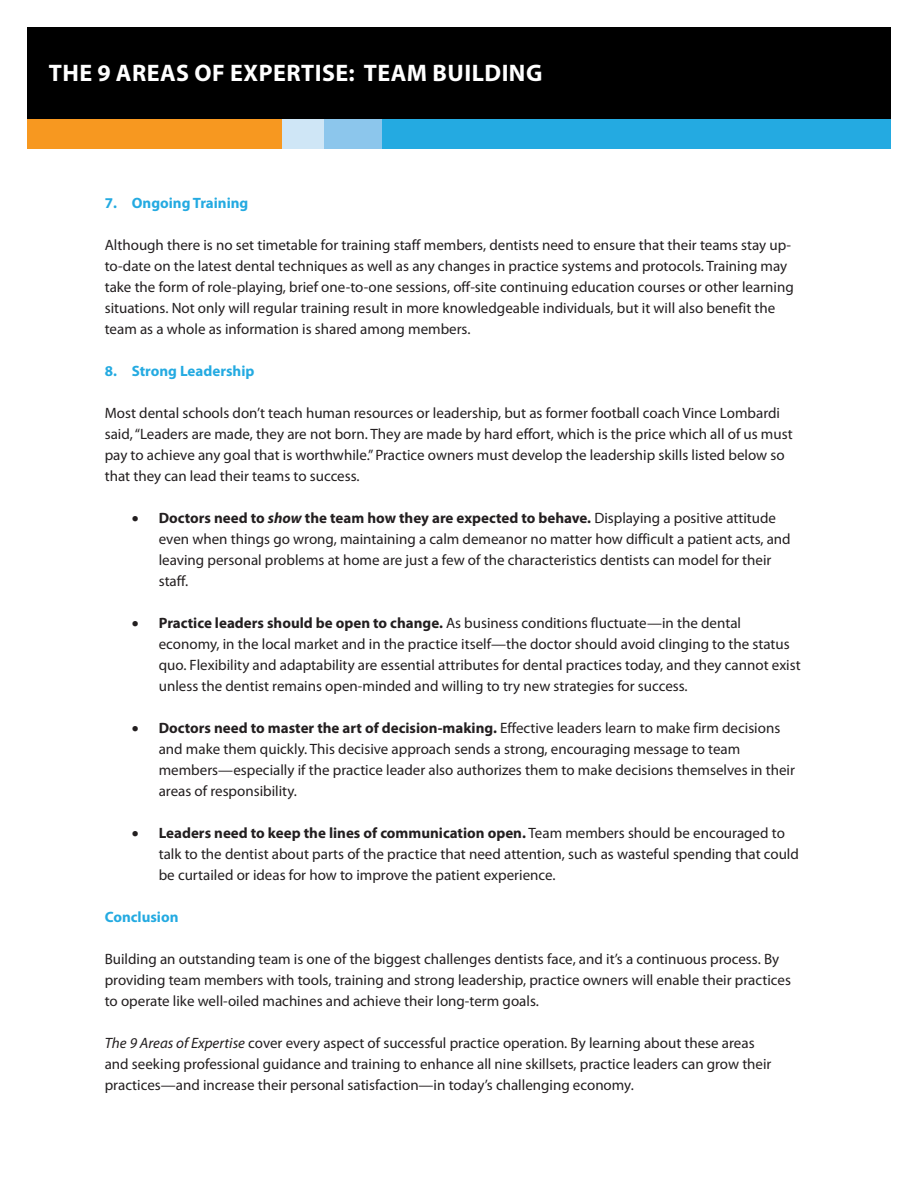
<style>
.page{position:relative;width:918px;height:1188px;background:#fff}
.page>*{position:absolute;margin:0;border:0;box-sizing:border-box;transform-origin:0 0}
.t1{font:700 24px "Myriad Pro";letter-spacing:.02em;color:#fff}
.t2{font:15px/21px "Myriad Pro";color:#231f20}
.t3{font:700 15px "Myriad Pro";color:#24aae1}
.s1{font-weight:700}
.s2{font-weight:700;font-style:italic}
.s3{font-style:italic}
</style>
<div class="page">
<div style="left:380px;top:118px;width:511px;height:30px;background:#24aae1"></div>
<div style="left:323px;top:118px;width:59px;height:30px;background:#8cc6ec"></div>
<div style="left:27px;top:118px;width:258px;height:30px;background:#f79820"></div>
<div style="left:283px;top:118px;width:41px;height:30px;background:#cfe6f6"></div>
<div style="left:27px;top:27px;width:864px;height:91px;background:#000"></div>
<p class="t1" style="left:49px;top:59px;width:495px">THE 9 AREAS OF EXPERTISE: TEAM BUILDING</p>
<p class="t3" style="left:105px;top:194px;width:145px">7. Ongoing Training</p>
<p class="t2" style="left:105px;top:235px;width:691px">Although there is no set timetable for training staff members, dentists need to ensure that their teams stay up&shy;to-date on the latest dental techniques as well as any changes in practice systems and protocols. Training may take the form of role-playing, brief one-to-one sessions, off-site continuing education courses or other learning situations. Not only will regular training result in more knowledgeable individuals, but it will also benefit the team as a whole as information is shared among members.</p>
<p class="t3" style="left:105px;top:362px;width:151px">8. Strong Leadership</p>
<p class="t2" style="left:105px;top:403px;width:689px">Most dental schools don’t teach human resources or leadership, but as former football coach Vince Lombardi said, “Leaders are made, they are not born. They are made by hard effort, which is the price which all of us must pay to achieve any goal that is worthwhile.” Practice owners must develop the leadership skills listed below so that they can lead their teams to success.</p>
<p class="t2" style="left:159px;top:508px;width:634px;text-indent:-27px">• <span class="s1">Doctors need to</span> <span class="s2">show</span> <span class="s1">the team how they are expected to behave.</span> Displaying a positive attitude even when things go wrong, maintaining a calm demeanor no matter how difficult a patient acts, and leaving personal problems at home are just a few of the characteristics dentists can model for their staff.</p>
<p class="t2" style="left:159px;top:613px;width:643px;text-indent:-27px">• <span class="s1">Practice leaders should be open to change.</span> As business conditions fluctuate—in the dental economy, in the local market and in the practice itself—the doctor should avoid clinging to the status quo. Flexibility and adaptability are essential attributes for dental practices today, and they cannot exist unless the dentist remains open-minded and willing to try new strategies for success.</p>
<p class="t2" style="left:159px;top:718px;width:638px;text-indent:-27px">• <span class="s1">Doctors need to master the art of decision-making.</span> Effective leaders learn to make firm decisions and make them quickly. This decisive approach sends a strong, encouraging message to team members—especially if the practice leader also authorizes them to make decisions themselves in their areas of responsibility.</p>
<p class="t2" style="left:159px;top:823px;width:642px;text-indent:-27px">• <span class="s1">Leaders need to keep the lines of communication open.</span> Team members should be encouraged to talk to the dentist about parts of the practice that need attention, such as wasteful spending that could be curtailed or ideas for how to improve the patient experience.</p>
<p class="t3" style="left:105px;top:908px;width:75px">Conclusion</p>
<p class="t2" style="left:105px;top:949px;width:688px">Building an outstanding team is one of the biggest challenges dentists face, and it’s a continuous process. By providing team members with tools, training and strong leadership, practice owners will enable their practices to operate like well-oiled machines and achieve their long-term goals.</p>
<p class="t2" style="left:105px;top:1033px;width:668px"><span class="s3">The 9 Areas of Expertise</span> cover every aspect of successful practice operation. By learning about these areas and seeking professional guidance and training to enhance all nine skillsets, practice leaders can grow their practices—and increase their personal satisfaction—in today’s challenging economy.</p>
</div>
